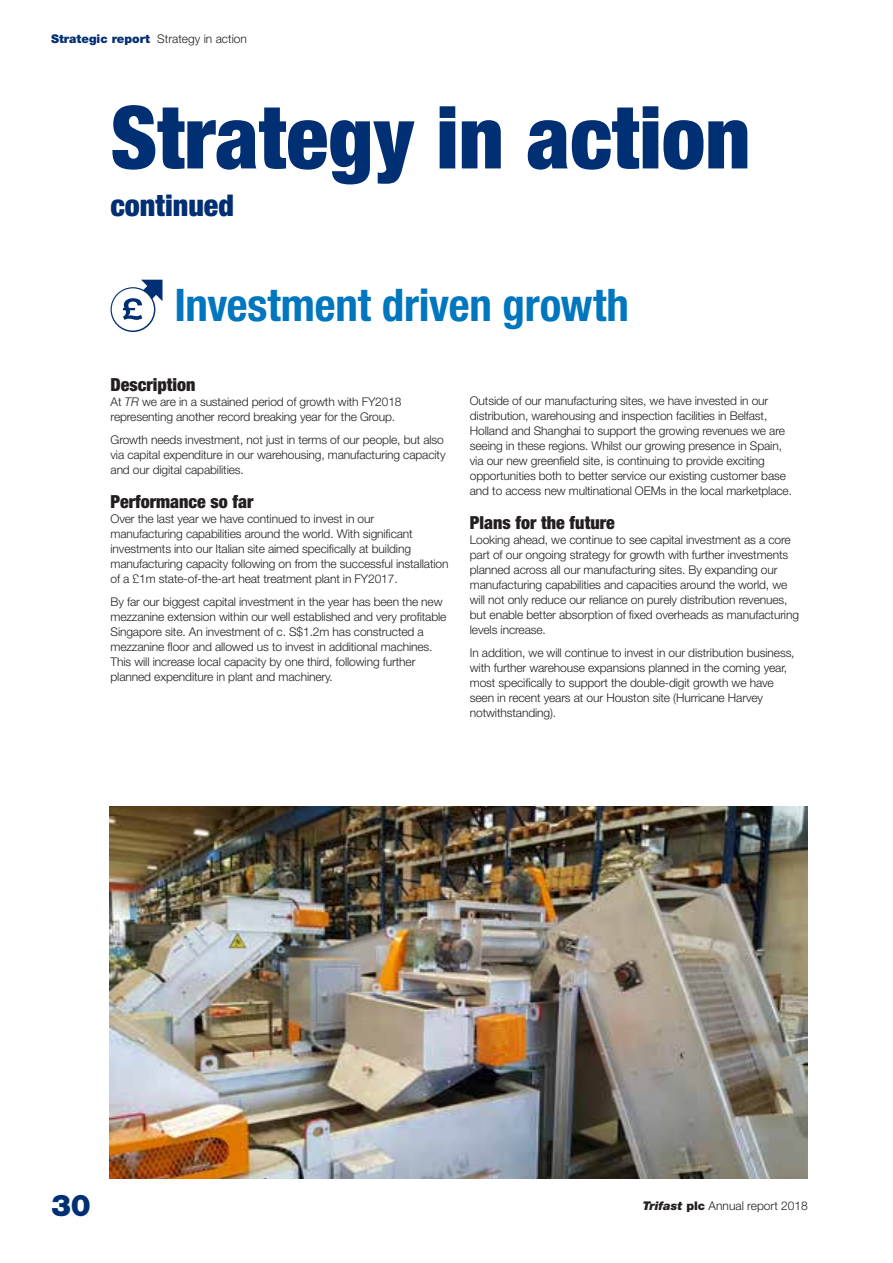
<style>
.page{position:relative;width:893px;height:1263px;background:#fff}
.page>*{position:absolute;margin:0;border:0;box-sizing:border-box;transform-origin:0 0}
.t1{font:900 condensed 87px "Helvetica Neue LT Std";color:#002f73}
.t2{font:700 condensed 45px "Helvetica Neue LT Std";letter-spacing:-.005em;color:#0076be}
.t3{font:900 condensed 30px "Helvetica Neue LT Std";color:#002f73}
.t4{font:900 30px "Helvetica Neue LT Std";color:#002f73}
.t5{font:900 condensed 18px "Helvetica Neue LT Std";color:#231f20}
.t6{font:300 12px/15px "Helvetica Neue LT Std";letter-spacing:-.01em;color:#231f20}
.s1{font-weight:900;color:#002f73}
.s2{font-style:italic}
.s3{font-weight:900;font-style:italic}
.s4{font-weight:900}
</style>
<div class="page">
<img style="left:109px;top:806px;width:699px;height:372px">
<svg style="left:111px;top:287px;width:44px;height:45px"></svg>
<div style="left:112px;top:288px;width:42px;height:43px;background:#fff;border-radius:50%"></div>
<svg style="left:122px;top:279px;width:41px;height:41px"></svg>
<p class="t6" style="left:51px;top:31px;width:198px"><span class="s1">Strategic report</span> Strategy in action</p>
<h1 class="t1" style="left:111px;top:84px;width:641px">Strategy in action</h1>
<h3 class="t3" style="left:111px;top:187px;width:125px">continued</h3>
<h2 class="t2" style="left:174px;top:278px;width:456px">Investment driven growth</h2>
<h3 class="t5" style="left:111px;top:373px;width:86px">Description</h3>
<p class="t6" style="left:111px;top:394px;width:293px">At <span class="s2">TR</span> we are in a sustained period of growth with FY2018 representing another record breaking year for the Group.</p>
<p class="t6" style="left:111px;top:432px;width:336px">Growth needs investment, not just in terms of our people, but also via capital expenditure in our warehousing, manufacturing capacity and our digital capabilities.</p>
<h3 class="t5" style="left:111px;top:490px;width:145px">Performance so far</h3>
<p class="t6" style="left:111px;top:511px;width:340px">Over the last year we have continued to invest in our manufacturing capabilities around the world. With significant investments into our Italian site aimed specifically at building manufacturing capacity following on from the successful installation of a £1m state-of-the-art heat treatment plant in FY2017.</p>
<p class="t6" style="left:111px;top:594px;width:337px">By far our biggest capital investment in the year has been the new mezzanine extension within our well established and very profitable Singapore site. An investment of c. S$1.2m has constructed a mezzanine floor and allowed us to invest in additional machines.<br>This will increase local capacity by one third, following further planned expenditure in plant and machinery.</p>
<p class="t6" style="left:470px;top:393px;width:324px">Outside of our manufacturing sites, we have invested in our distribution, warehousing and inspection facilities in Belfast, Holland and Shanghai to support the growing revenues we are seeing in these regions. Whilst our growing presence in Spain, via our new greenfield site, is continuing to provide exciting opportunities both to better service our existing customer base and to access new multinational OEMs in the local marketplace.</p>
<h3 class="t5" style="left:470px;top:511px;width:146px">Plans for the future</h3>
<p class="t6" style="left:470px;top:532px;width:331px">Looking ahead, we continue to see capital investment as a core part of our ongoing strategy for growth with further investments planned across all our manufacturing sites. By expanding our manufacturing capabilities and capacities around the world, we will not only reduce our reliance on purely distribution revenues, but enable better absorption of fixed overheads as manufacturing levels increase.</p>
<p class="t6" style="left:470px;top:645px;width:326px">In addition, we will continue to invest in our distribution business, with further warehouse expansions planned in the coming year, most specifically to support the double-digit growth we have seen in recent years at our Houston site (Hurricane Harvey notwithstanding).</p>
<h3 class="t4" style="left:51px;top:1188px;width:42px">30</h3>
<p class="t6" style="left:643px;top:1198px;width:166px"><span class="s3">Trifast</span> <span class="s4">plc</span> Annual report 2018</p>
</div>
